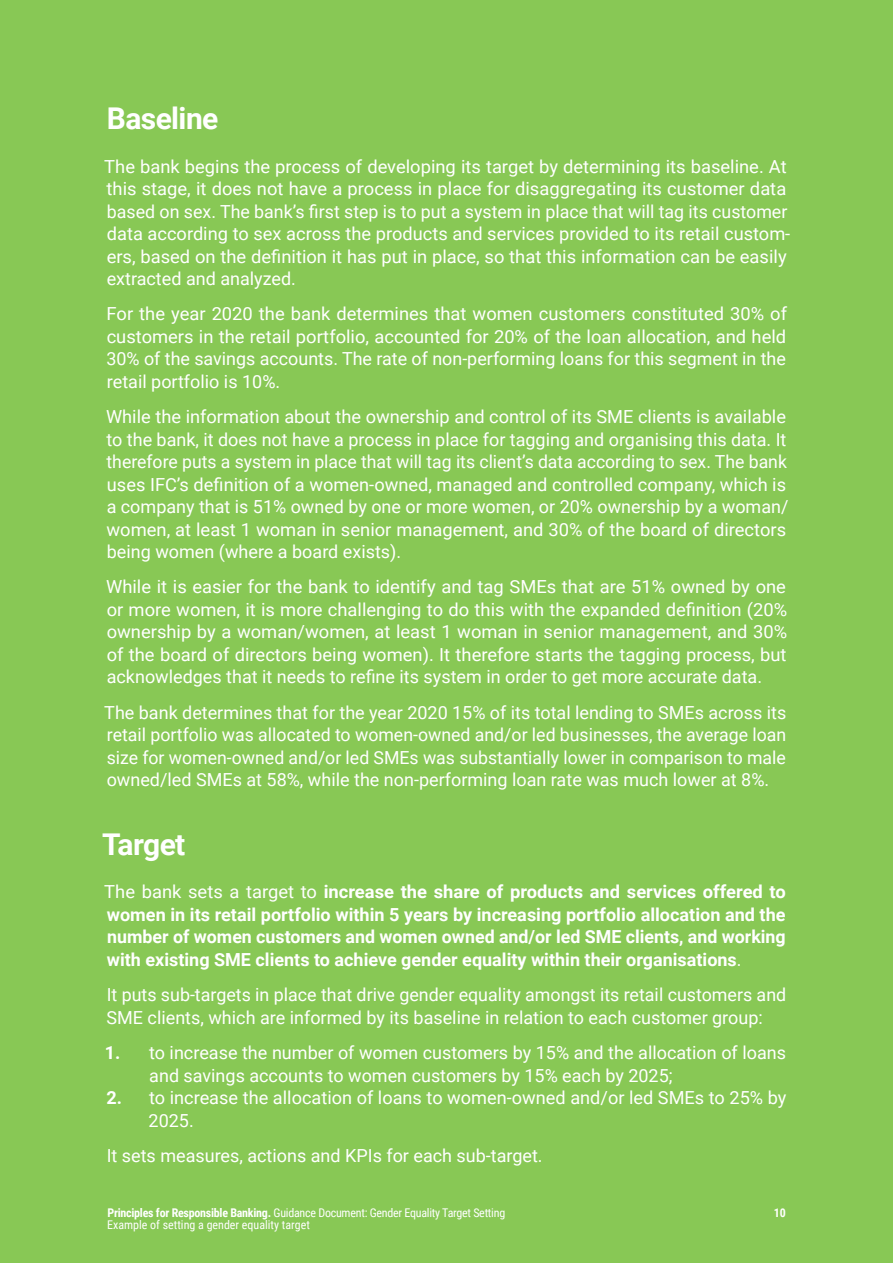
<style>
.page{position:relative;width:893px;height:1263px;background:#88c855}
.page>*{position:absolute;margin:0;border:0;box-sizing:border-box;transform-origin:0 0}
.t1{font:700 30px "Roboto";letter-spacing:-.02em;color:#fff}
.t2{font:18px/22.5px "Roboto";color:#fff}
.t3{font:700 18px/22.5px "Roboto";color:#fff;text-align:justify}
.t4{font:12px "Roboto Condensed";letter-spacing:-.02em;color:#fff}
.t5{font:12px "Roboto Condensed";color:#fff}
.t6{font:700 12px "Roboto Condensed";color:#fff}
.s1{font-weight:400}
.s2{font-weight:700}
</style>
<div class="page">
<h1 class="t1" style="left:107px;top:97px;width:113px">Baseline</h1>
<p class="t2" style="left:104px;top:154px;width:687px">The bank begins the process of developing its target by determining its baseline. At this stage, it does not have a process in place for disaggregating its customer data based on sex. The bank’s first step is to put a system in place that will tag its customer data according to sex across the products and services provided to its retail custom&shy;ers, based on the definition it has put in place, so that this information can be easily extracted and analyzed.</p>
<p class="t2" style="left:106px;top:302px;width:682px;text-align:justify">For the year 2020 the bank determines that women customers constituted 30% of customers in the retail portfolio, accounted for 20% of the loan allocation, and held 30% of the savings accounts. The rate of non-performing loans for this segment in the retail portfolio is 10%.</p>
<p class="t2" style="left:106px;top:405px;width:684px">While the information about the ownership and control of its SME clients is available to the bank, it does not have a process in place for tagging and organising this data. It therefore puts a system in place that will tag its client’s data according to sex. The bank uses IFC’s definition of a women-owned, managed and controlled company, which is a company that is 51% owned by one or more women, or 20% ownership by a woman/ women, at least 1 woman in senior management, and 30% of the board of directors being women (where a board exists).</p>
<p class="t2" style="left:106px;top:575px;width:683px;text-align:justify">While it is easier for the bank to identify and tag SMEs that are 51% owned by one or more women, it is more challenging to do this with the expanded definition (20% ownership by a woman/women, at least 1 woman in senior management, and 30% of the board of directors being women). It therefore starts the tagging process, but acknowledges that it needs to refine its system in order to get more accurate data.</p>
<p class="t2" style="left:104px;top:700px;width:683px;text-align:justify">The bank determines that for the year 2020 15% of its total lending to SMEs across its retail portfolio was allocated to women-owned and/or led businesses, the average loan size for women-owned and/or led SMEs was substantially lower in comparison to male owned/led SMEs at 58%, while the non-performing loan rate was much lower at 8%.</p>
<h1 class="t1" style="left:102px;top:823px;width:85px">Target</h1>
<p class="t3" style="left:104px;top:880px;width:683px"><span class="s1">The bank sets a target to</span> increase the share of products and services offered to women in its retail portfolio within 5 years by increasing portfolio allocation and the number of women customers and women owned and/or led SME clients, and working with existing SME clients to achieve gender equality within their organisations<span class="s1">.</span></p>
<p class="t2" style="left:107px;top:983px;width:681px">It puts sub-targets in place that drive gender equality amongst its retail customers and<br>SME clients, which are informed by its baseline in relation to each customer group:</p>
<p class="t2" style="left:149px;top:1041px;width:638px;text-indent:-44px"><span class="s2">1.</span> to increase the number of women customers by 15% and the allocation of loans and savings accounts to women customers by 15% each by 2025;</p>
<p class="t2" style="left:149px;top:1086px;width:639px;text-indent:-42px"><span class="s2">2.</span> to increase the allocation of loans to women-owned and/or led SMEs to 25% by<br>2025.</p>
<p class="t2" style="left:107px;top:1143px;width:438px">It sets measures, actions and KPIs for each sub-target.</p>
<p class="t4" style="left:107px;top:1205px;width:399px"><span class="s2">Principles for Responsible Banking.</span> Guidance Document: Gender Equality Target Setting</p>
<p class="t6" style="left:774px;top:1205px;width:14px">10</p>
<p class="t5" style="left:107px;top:1217px;width:204px">Example of setting a gender equality target</p>
</div>
